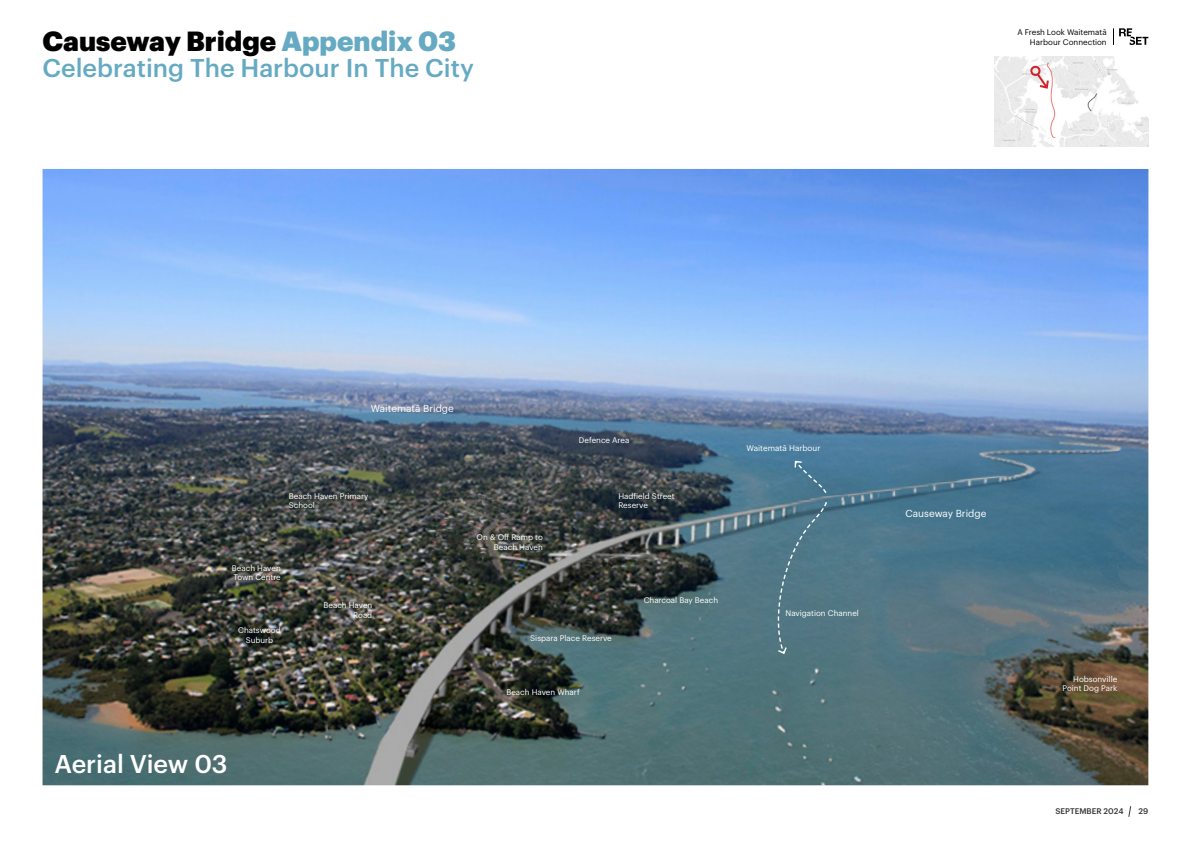
<style>
.page{position:relative;width:1191px;height:842px;background:#fff}
.page>*{position:absolute;margin:0;border:0;box-sizing:border-box;transform-origin:0 0}
.t1{font:900 27.2px "Graphik";color:#000}
.t2{font:500 25.1px "Graphik";color:#65aac2}
.t3{font:500 25.1px "Graphik";color:#fff}
.t4{font:10px "Graphik";color:#fff}
.t5{font:8.2px "Graphik";color:#fff}
.t6{font:8px/9.6px "Graphik";color:#fff}
.t7{font:8px/10px "Graphik";color:#000;text-align:right}
.t8{font:500 8px "Graphik";letter-spacing:.005em;color:#353533}
.s1{color:#65aac2}
</style>
<div class="page">
<img style="left:994px;top:57px;width:154px;height:90px">
<svg style="left:1028px;top:64px;width:22px;height:26px"></svg>
<img style="left:43px;top:169px;width:1105px;height:616px">
<svg style="left:771px;top:459px;width:69px;height:196px;background:#51798a"></svg>
<img style="left:810px;top:495px;width:38px;height:5px">
<svg style="left:1113px;top:28px;width:35px;height:17px"></svg>
<svg style="left:1128px;top:806px;width:3px;height:11px"></svg>
<h1 class="t1" style="left:43px;top:20px;width:415px">Causeway Bridge <span class="s1">Appendix 03</span></h1>
<h2 class="t2" style="left:43px;top:49px;width:433px">Celebrating The Harbour In The City</h2>
<p class="t7" style="left:1017px;top:26px;width:91px">A Fresh Look Waitematā<br>Harbour Connection</p>
<p class="t4" style="left:371px;top:401px;width:85px">Waitematā Bridge</p>
<p class="t6" style="left:289px;top:490px;width:81px">Beach Haven Primary<br>School</p>
<p class="t6" style="left:232px;top:562px;width:50px">Beach Haven<br>Town Centre</p>
<p class="t6" style="left:238px;top:625px;width:44px;text-align:center">Chatswood<br>Suburb</p>
<p class="t6" style="left:323px;top:600px;width:50px;text-align:right">Beach Haven<br>Road</p>
<h2 class="t3" style="left:54px;top:744px;width:175px">Aerial View 03</h2>
<p class="t6" style="left:579px;top:434px;width:52px">Defence Area</p>
<p class="t6" style="left:476px;top:532px;width:68px;text-align:right">On &amp; Off Ramp to<br>Beach Haven</p>
<p class="t6" style="left:618px;top:490px;width:58px">Hadfield Street<br>Reserve</p>
<p class="t6" style="left:643px;top:594px;width:76px">Charcoal Bay Beach</p>
<p class="t6" style="left:530px;top:633px;width:83px">Sispara Place Reserve</p>
<p class="t6" style="left:506px;top:687px;width:75px">Beach Haven Wharf</p>
<p class="t5" style="left:746px;top:442px;width:76px">Waitematā Harbour</p>
<p class="t6" style="left:785px;top:608px;width:75px">Navigation Channel</p>
<p class="t4" style="left:905px;top:506px;width:82px">Causeway Bridge</p>
<p class="t6" style="left:1062px;top:673px;width:56px;text-align:right">Hobsonville<br>Point Dog Park</p>
<p class="t8" style="left:1055px;top:805px;width:70px">SEPTEMBER 2024</p>
<p class="t8" style="left:1138px;top:805px;width:11px">29</p>
</div>
